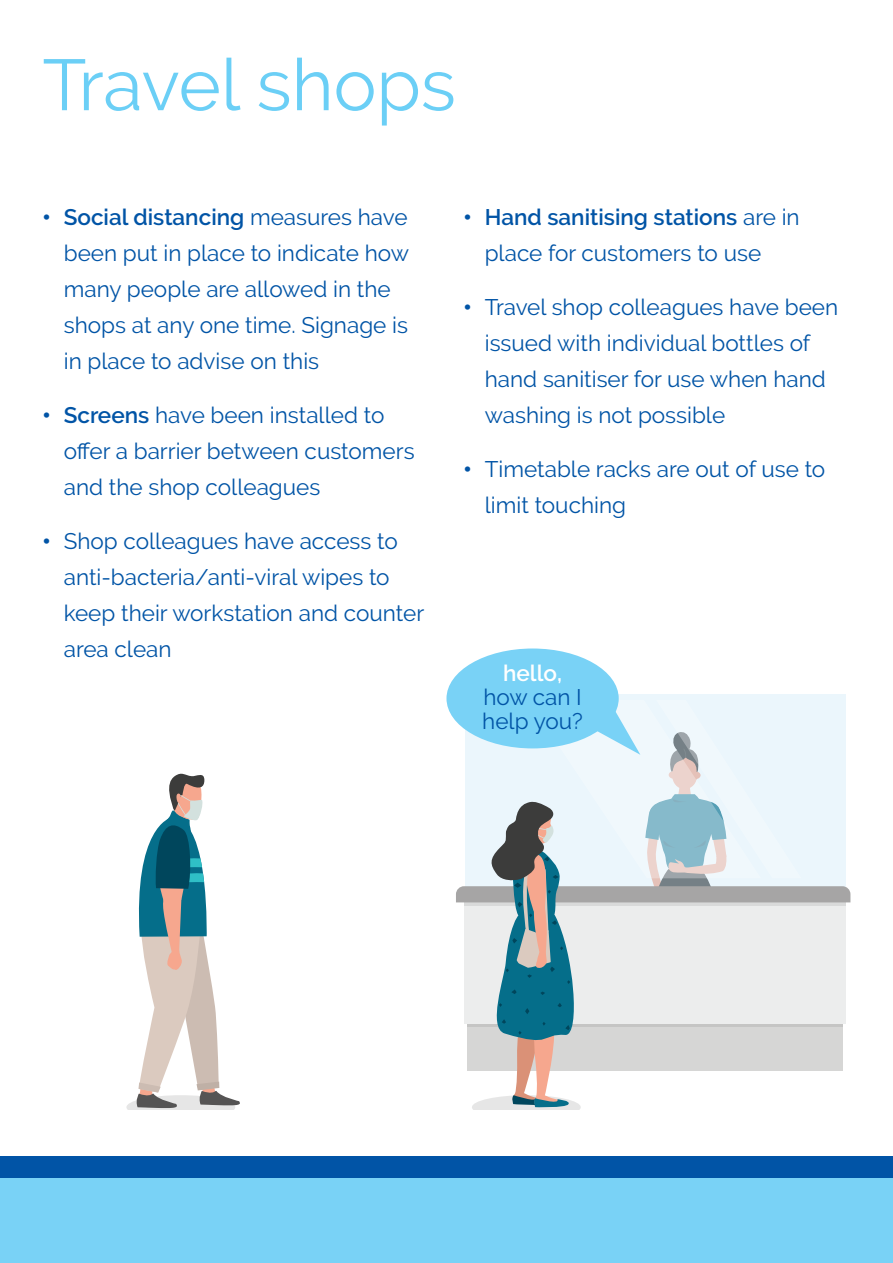
<style>
.page{position:relative;width:893px;height:1263px;background:#fff}
.page>*{position:absolute;margin:0;border:0;box-sizing:border-box;transform-origin:0 0}
.t1{font:72px "Raleway";color:#6bcff6}
.t2{font:22.5px/36px "Raleway";color:#0154a6}
.t3{font:600 22.5px "Raleway";color:#fff}
.s1{font-weight:900}
.s2{font-weight:600}
</style>
<div class="page">
<div style="left:0;top:1178px;width:893px;height:85px;background:#79d2f6"></div>
<div style="left:0;top:1157px;width:893px;height:21px;background:#0154a6"></div>
<svg style="left:126px;top:773px;width:114px;height:336px"></svg>
<div style="left:446px;top:648px;width:173px;height:100px;background:#79d2f6;border-radius:50%"></div>
<svg style="left:456px;top:700px;width:394px;height:409px"></svg>
<h1 class="t1" style="left:43px;top:43px;width:415px">Travel shops</h1>
<p class="t2" style="left:64px;top:199px;width:347px;text-indent:-21px"><span class="s1">•</span> <span class="s2">Social distancing</span> measures have been put in place to indicate how many people are allowed in the shops at any one time. Signage is in place to advise on this</p>
<p class="t2" style="left:64px;top:397px;width:352px;text-indent:-21px"><span class="s1">•</span> <span class="s2">Screens</span> have been installed to offer a barrier between customers and the shop colleagues</p>
<p class="t2" style="left:64px;top:523px;width:362px;text-indent:-21px"><span class="s1">•</span> Shop colleagues have access to anti-bacteria/anti-viral wipes to keep their workstation and counter area clean</p>
<p class="t2" style="left:485px;top:199px;width:316px;text-indent:-21px"><span class="s1">•</span> <span class="s2">Hand sanitising stations</span> are in place for customers to use</p>
<p class="t2" style="left:485px;top:289px;width:355px;text-indent:-21px"><span class="s1">•</span> Travel shop colleagues have been issued with individual bottles of hand sanitiser for use when hand washing is not possible</p>
<p class="t2" style="left:485px;top:451px;width:342px;text-indent:-21px"><span class="s1">•</span> Timetable racks are out of use to limit touching</p>
<p class="t3" style="left:503px;top:660px;width:60px">hello,</p>
<p class="t2" style="left:482px;top:684px;width:102px;line-height:24px">how can I help you?</p>
</div>
